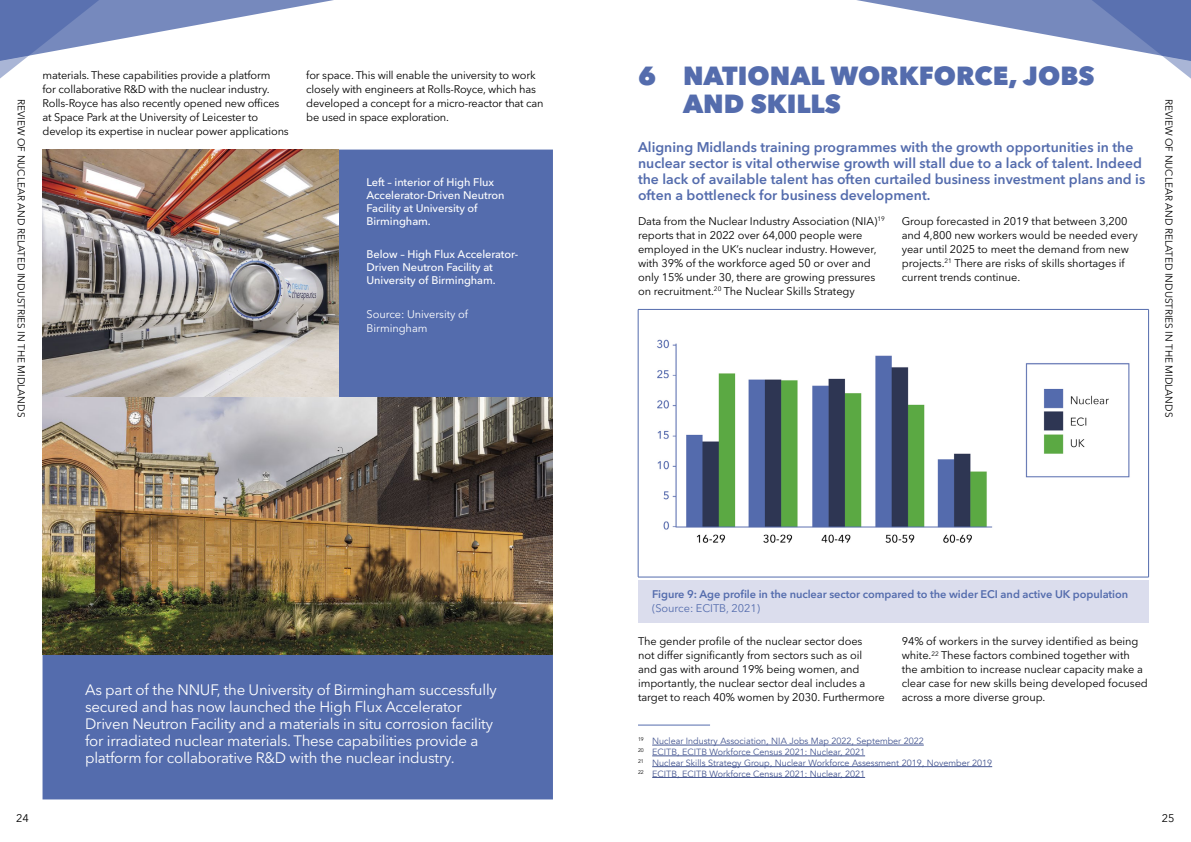
<style>
.page{position:relative;width:1191px;height:842px;background:#fff}
.page>*{position:absolute;margin:0;border:0;box-sizing:border-box;transform-origin:0 0}
.t1{font:800 26px/28px "Avenir Next LT Pro";color:#546cad}
.Body_11{font:15px/17px "Avenir Next LT Pro";letter-spacing:-.015em;color:#fff}
.H5-INTRO{font:600 14px/16px "Avenir Next LT Pro";color:#546cad}
.Body_2colm{font:11px/14px "Avenir Next LT Pro";letter-spacing:-.005em;color:#000}
.Pictures_credit{font:500 11px/13px "Avenir Next LT Pro";letter-spacing:-.005em;color:#fff}
.Figure{font:600 11px/14px "Avenir Next LT Pro";letter-spacing:-.005em;color:#546cad}
.Fig_no_tint{font:11px/14px "Avenir Next LT Pro";letter-spacing:-.005em;color:#fff}
.t2{font:10px "Avenir Next LT Pro";color:#000}
.Footnote{font:9px "Avenir";color:#465792}
.s1{font-weight:400}
</style>
<div class="page">
<svg style="left:0;top:0;width:334px;height:79px"></svg>
<svg style="left:857px;top:0;width:334px;height:79px"></svg>
<div style="left:43px;top:150px;width:510px;height:649px;background:#546cad"></div>
<img style="left:43px;top:150px;width:295px;height:247px">
<img style="left:43px;top:397px;width:510px;height:258px">
<hr style="left:638px;top:725px;width:72px;height:1px;background:#546cad">
<hr style="left:652px;top:745px;width:271px;height:1px;background:#465792">
<hr style="left:652px;top:756px;width:213px;height:1px;background:#465792">
<hr style="left:652px;top:766px;width:340px;height:1px;background:#465792">
<hr style="left:652px;top:777px;width:213px;height:1px;background:#465792">
<div style="left:638px;top:581px;width:510px;height:42px;background:#dbdded"></div>
<hr style="left:638px;top:309px;width:510px;height:1px;background:#546cad">
<hr style="left:638px;top:310px;width:1px;height:267px;background:#546cad">
<hr style="left:1148px;top:310px;width:1px;height:267px;background:#546cad">
<hr style="left:638px;top:577px;width:510px;height:1px;background:#546cad">
<img style="left:657px;top:339px;width:473px;height:204px">
<p class="t1" style="left:683px;top:62px;width:413px;text-indent:-45px">6 NATIONAL WORKFORCE, JOBS<br>AND SKILLS</p>
<p class="H5-INTRO" style="left:638px;top:139px;width:509px">Aligning Midlands training programmes with the growth opportunities in the nuclear sector is vital otherwise growth will stall due to a lack of talent. Indeed the lack of available talent has often curtailed business investment plans and is often a bottleneck for business development.</p>
<p class="Body_2colm" style="left:43px;top:68px;width:248px">materials. These capabilities provide a platform<br>for collaborative R&amp;D with the nuclear industry.<br>Rolls-Royce has also recently opened new offices at Space Park at the University of Leicester to develop its expertise in nuclear power applications</p>
<p class="Body_2colm" style="left:306px;top:68px;width:239px">for space. This will enable the university to work closely with engineers at Rolls-Royce, which has developed a concept for a micro-reactor that can be used in space exploration.</p>
<p class="Pictures_credit" style="left:366px;top:176px;width:139px">Left – interior of High Flux<br>Accelerator-Driven Neutron<br>Facility at University of<br>Birmingham.</p>
<p class="Pictures_credit" style="left:366px;top:248px;width:153px">Below – High Flux Accelerator-<br>Driven Neutron Facility at<br>University of Birmingham.</p>
<p class="Fig_no_tint" style="left:366px;top:307px;width:103px">Source: University of<br>Birmingham</p>
<p class="t2" style="left:27px;top:99px;width:319px;rotate:90deg">REVIEW OF NUCLEAR AND RELATED INDUSTRIES IN THE MIDLANDS</p>
<p class="t2" style="left:1174px;top:99px;width:319px;rotate:90deg">REVIEW OF NUCLEAR AND RELATED INDUSTRIES IN THE MIDLANDS</p>
<p class="Body_2colm" style="left:638px;top:214px;width:248px">Data from the Nuclear Industry Association (NIA)<sup>19 </sup>reports that in 2022 over 64,000 people were employed in the UK’s nuclear industry. However, with 39% of the workforce aged 50 or over and only 15% under 30, there are growing pressures on recruitment.<sup>20</sup> The Nuclear Skills Strategy</p>
<p class="Body_2colm" style="left:901px;top:214px;width:237px">Group forecasted in 2019 that between 3,200 and 4,800 new workers would be needed every year until 2025 to meet the demand from new projects.<sup>21</sup> There are risks of skills shortages if current trends continue.</p>
<p class="Body_11" style="left:85px;top:681px;width:413px">As part of the NNUF, the University of Birmingham successfully secured and has now launched the High Flux Accelerator Driven Neutron Facility and a materials in situ corrosion facility for irradiated nuclear materials. These capabilities provide a platform for collaborative R&amp;D with the nuclear industry.</p>
<p class="Figure" style="left:652px;top:587px;width:477px">Figure 9: Age profile in the nuclear sector compared to the wider ECI and active UK population <span class="s1">(Source: ECITB, 2021)</span></p>
<p class="Body_2colm" style="left:638px;top:634px;width:248px">The gender profile of the nuclear sector does<br>not differ significantly from sectors such as oil<br>and gas with around 19% being women, and importantly, the nuclear sector deal includes a target to reach 40% women by 2030. Furthermore</p>
<p class="Body_2colm" style="left:901px;top:634px;width:248px">94% of workers in the survey identified as being white.<sup>22</sup> These factors combined together with the ambition to increase nuclear capacity make a clear case for new skills being developed focused across a more diverse group.</p>
<p class="Footnote" style="left:638px;top:736px;width:287px"><sup>19</sup> Nuclear Industry Association, NIA Jobs Map 2022, September 2022</p>
<p class="Footnote" style="left:638px;top:747px;width:229px"><sup>20</sup> ECITB, ECITB Workforce Census 2021: Nuclear, 2021</p>
<p class="Footnote" style="left:638px;top:757px;width:356px"><sup>21</sup> Nuclear Skills Strategy Group, Nuclear Workforce Assessment 2019, November 2019</p>
<p class="Footnote" style="left:638px;top:768px;width:229px"><sup>22</sup> ECITB, ECITB Workforce Census 2021: Nuclear, 2021</p>
<p class="Body_2colm" style="left:16px;top:812px;width:14px">24</p>
<p class="Body_2colm" style="left:1161px;top:812px;width:14px">25</p>
</div>
